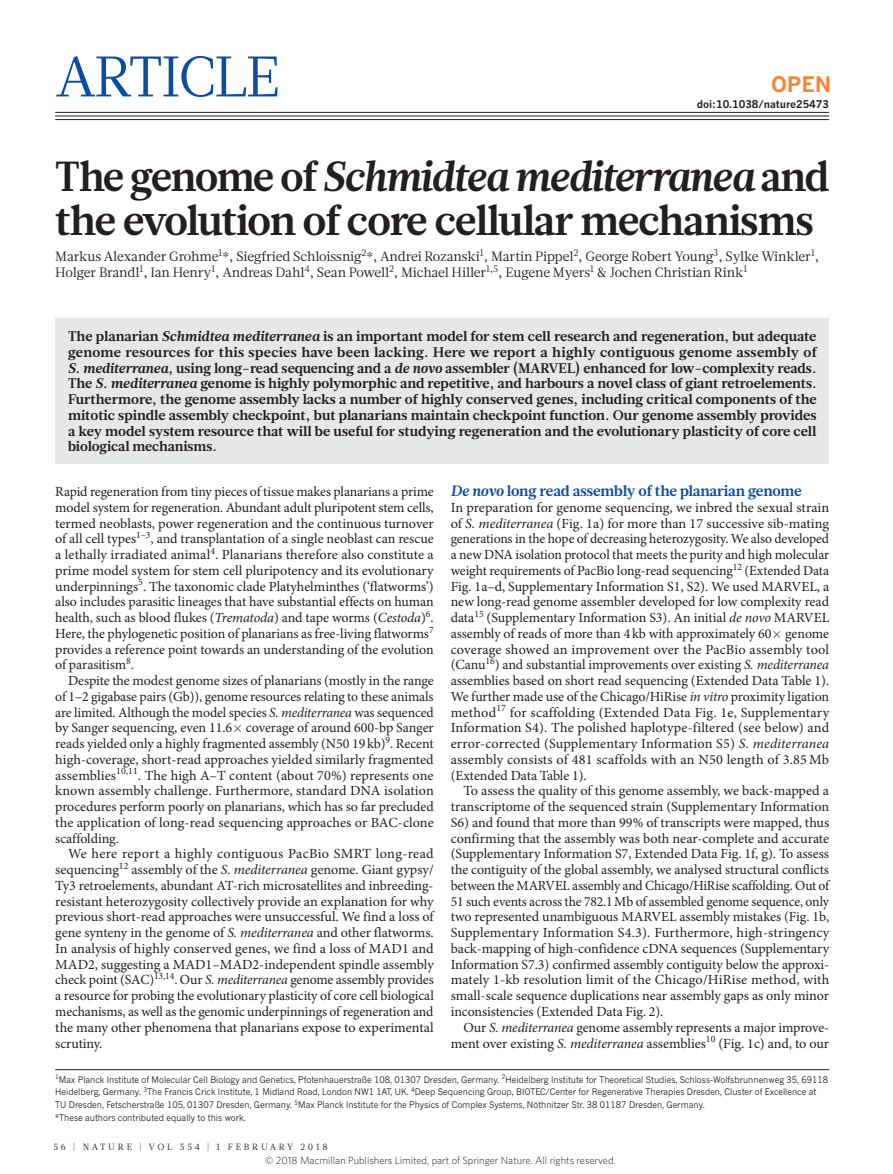
<style>
.page{position:relative;width:893px;height:1174px;background:#fff}
.page>*{position:absolute;margin:0;border:0;box-sizing:border-box;transform-origin:0 0}
.t1{font:57px "Glosa Math";color:#0d4da1}
.t2{font:700 42px/43.5px "Glosa Math";letter-spacing:-.03em;color:#231f20}
.t3{font:700 21px "News Gothic MT Std";color:#f58432}
.t4{font:700 15px "Glosa Math";letter-spacing:-.015em;color:#0d4da1}
.t5{font:13.95px/15.8px "Minion Pro";letter-spacing:-.005em;color:#231f20;text-align:justify}
.t6{font:700 13.95px/15.8px "Glosa Math";color:#231f20;text-align:justify}
.t7{font:13.5px/15.8px "Glosa Math";letter-spacing:-.005em;color:#231f20}
.t8{font:300 10.5px "Whitney";color:#231f20}
.t9{font:700 10.5px "News Gothic MT Std";letter-spacing:-.005em;color:#231f20}
.t10{font:9px/12.8px "News Gothic MT Std";color:#231f20;scale:.95 1}
.t11{font:9px "Glosa Math";letter-spacing:.3em;color:#231f20}
.s1{font-style:italic}
.s2{font-family:"STIX General"}
</style>
<div class="page">
<hr style="left:55px;top:112px;width:774px;height:1px;background:#231f20">
<hr style="left:55px;top:116px;width:774px;height:1px;background:#231f20">
<hr style="left:55px;top:119px;width:774px;height:1px;background:#231f20">
<div style="left:55px;top:318px;width:774px;height:146px;background:#e6e7e9"></div>
<hr style="left:55px;top:1069px;width:774px;height:1px;background:#231f20">
<h1 class="t1" style="left:56px;top:39px;width:191px">Article</h1>
<h3 class="t3" style="left:771px;top:72px;width:62px">OPEN</h3>
<p class="t9" style="left:697px;top:98px;width:134px">doi:10.1038/nature25473</p>
<h2 class="t2" style="left:55px;top:155px;width:776px">The genome of <span class="s1">Schmidtea mediterranea</span> and the evolution of core cellular mechanisms</h2>
<p class="t7" style="left:55px;top:249px;width:766px">Markus Alexander Grohme<sup>1</sup><span class="s2">*</span>, Siegfried Schloissnig<sup>2</sup><span class="s2">*</span>, Andrei Rozanski<sup>1</sup>, Martin Pippel<sup>2</sup>, George Robert Young<sup>3</sup>, Sylke Winkler<sup>1</sup>,<br>Holger Brandl<sup>1</sup>, Ian Henry<sup>1</sup>, Andreas Dahl<sup>4</sup>, Sean Powell<sup>2</sup>, Michael Hiller<sup>1,5</sup>, Eugene Myers<sup>1</sup> &amp; Jochen Christian Rink<sup>1</sup></p>
<p class="t6" style="left:68px;top:328px;width:750px">The planarian <span class="s1">Schmidtea mediterranea</span> is an important model for stem cell research and regeneration, but adequate genome resources for this species have been lacking. Here we report a highly contiguous genome assembly of <span class="s1">S. mediterranea</span>, using long-read sequencing and a <span class="s1">de novo</span> assembler (MARVEL) enhanced for low-complexity reads.<br>The <span class="s1">S. mediterranea</span> genome is highly polymorphic and repetitive, and harbours a novel class of giant retroelements.<br>Furthermore, the genome assembly lacks a number of highly conserved genes, including critical components of the mitotic spindle assembly checkpoint, but planarians maintain checkpoint function. Our genome assembly provides a key model system resource that will be useful for studying regeneration and the evolutionary plasticity of core cell biological mechanisms.</p>
<p class="t5" style="left:55px;top:484px;width:380px">Rapid regeneration from tiny pieces of tissue makes planarians a prime model system for regeneration. Abundant adult pluripotent stem cells, termed neoblasts, power regeneration and the continuous turnover of all cell types<sup>1–3</sup>, and transplantation of a single neoblast can rescue a lethally irradiated animal<sup>4</sup>. Planarians therefore also constitute a prime model system for stem cell pluripotency and its evolutionary underpinnings<sup>5</sup>. The taxonomic clade Platyhelminthes (‘flatworms’) also includes parasitic lineages that have substantial effects on human health, such as blood flukes (<span class="s1">Trematoda</span>) and tape worms (<span class="s1">Cestoda</span>)<sup>6</sup>.<br>Here, the phylogenetic position of planarians as free-living flatworms<sup>7 </sup>provides a reference point towards an understanding of the evolution of parasitism<sup>8</sup>.</p>
<p class="t5" style="left:55px;top:673px;width:380px;text-indent:13px">Despite the modest genome sizes of planarians (mostly in the range of 1–2 gigabase pairs (Gb)), genome resources relating to these animals are limited. Although the model species <span class="s1">S. mediterranea</span> was sequenced by Sanger sequencing, even 11.6 coverage of around 600-bp Sanger reads yielded only a highly fragmented assembly (N50 19kb)<sup>9</sup>. Recent high-coverage, short-read approaches yielded similarly fragmented assemblies<sup>10,11</sup>. The high A–T content (about 70%) represents one known assembly challenge. Furthermore, standard DNA isolation procedures perform poorly on planarians, which has so far precluded the application of long-read sequencing approaches or BAC-clone scaffolding.</p>
<p class="t5" style="left:55px;top:846px;width:380px;text-indent:13px">We here report a highly contiguous PacBio SMRT long-read sequencing<sup>12</sup> assembly of the <span class="s1">S. mediterranea</span> genome. Giant gypsy/ Ty3 retroelements, abundant AT-rich microsatellites and inbreeding&shy;resistant heterozygosity collectively provide an explanation for why previous short-read approaches were unsuccessful. We find a loss of gene synteny in the genome of <span class="s1">S. mediterranea</span> and other flatworms.<br>In analysis of highly conserved genes, we find a loss of MAD1 and MAD2, suggesting a MAD1–MAD2-independent spindle assembly check point (SAC)<sup>13,14</sup>. Our <span class="s1">S. mediterranea</span> genome assembly provides a resource for probing the evolutionary plasticity of core cell biological mechanisms, as well as the genomic underpinnings of regeneration and the many other phenomena that planarians expose to experimental scrutiny.</p>
<p class="t4" style="left:451px;top:481px;width:353px"><span class="s1">De novo</span> long read assembly of the planarian genome</p>
<p class="t5" style="left:451px;top:499px;width:380px">In preparation for genome sequencing, we inbred the sexual strain of <span class="s1">S. mediterranea</span> (Fig. 1a) for more than 17 successive sib-mating generations in the hope of decreasing heterozygosity. We also developed a new DNA isolation protocol that meets the purity and high molecular weight requirements of PacBio long-read sequencing<sup>12</sup> (Extended Data Fig. 1a–d, Supplementary Information S1, S2). We used MARVEL, a new long-read genome assembler developed for low complexity read data<sup>15</sup> (Supplementary Information S3). An initial <span class="s1">de novo</span> MARVEL assembly of reads of more than 4kb with approximately 60 genome coverage showed an improvement over the PacBio assembly tool (Canu<sup>16</sup>) and substantial improvements over existing <span class="s1">S. mediterranea </span>assemblies based on short read sequencing (Extended Data Table 1).<br>We further made use of the Chicago/HiRise <span class="s1">in vitro</span> proximity ligation method<sup>17</sup> for scaffolding (Extended Data Fig. 1e, Supplementary Information S4). The polished haplotype-filtered (see below) and error-corrected (Supplementary Information S5) <span class="s1">S. mediterranea </span>assembly consists of 481 scaffolds with an N50 length of 3.85 Mb (Extended Data Table 1).</p>
<p class="t5" style="left:451px;top:783px;width:380px;text-indent:13px">To assess the quality of this genome assembly, we back-mapped a transcriptome of the sequenced strain (Supplementary Information S6) and found that more than 99% of transcripts were mapped, thus confirming that the assembly was both near-complete and accurate (Supplementary Information S7, Extended Data Fig. 1f, g). To assess the contiguity of the global assembly, we analysed structural conflicts between the MARVEL assembly and Chicago/HiRise scaffolding. Out of 51 such events across the 782.1Mb of assembled genome sequence, only two represented unambiguous MARVEL assembly mistakes (Fig. 1b, Supplementary Information S4.3). Furthermore, high-stringency back-mapping of high-confidence cDNA sequences (Supplementary Information S7.3) confirmed assembly contiguity below the approxi&shy;mately 1-kb resolution limit of the Chicago/HiRise method, with small-scale sequence duplications near assembly gaps as only minor inconsistencies (Extended Data Fig. 2).</p>
<p class="t5" style="left:451px;top:1019px;width:380px;text-align:right">Our <span class="s1">S. mediterranea</span> genome assembly represents a major improve&shy;ment over existing <span class="s1">S. mediterranea</span> assemblies<sup>10</sup> (Fig. 1c) and, to our</p>
<p class="t10" style="left:55px;top:1072px;width:815px"><sup>1</sup>Max Planck Institute of Molecular Cell Biology and Genetics, Pfotenhauerstraße 108, 01307 Dresden, Germany. <sup>2</sup>Heidelberg Institute for Theoretical Studies, Schloss-Wolfsbrunnenweg 35, 69118<br>Heidelberg, Germany. <sup>3</sup>The Francis Crick Institute, 1 Midland Road, London NW1 1AT, UK. <sup>4</sup>Deep Sequencing Group, BIOTEC/Center for Regenerative Therapies Dresden, Cluster of Excellence at TU Dresden, Fetscherstraße 105, 01307 Dresden, Germany. <sup>5</sup>Max Planck Institute for the Physics of Complex Systems, Nöthnitzer Str. 38 01187 Dresden, Germany.<br>*These authors contributed equally to this work.</p>
<p class="t11" style="left:53px;top:1141px;width:208px">56 | NATURE | VOL 554 | 1 februar</p>
<p class="t11" style="left:287px;top:1141px;width:42px">y 2018</p>
<p class="t8" style="left:265px;top:1153px;width:352px">© 2018 Macmillan Publishers Limited, part of Springer Nature. All rights reserved.</p>
</div>
